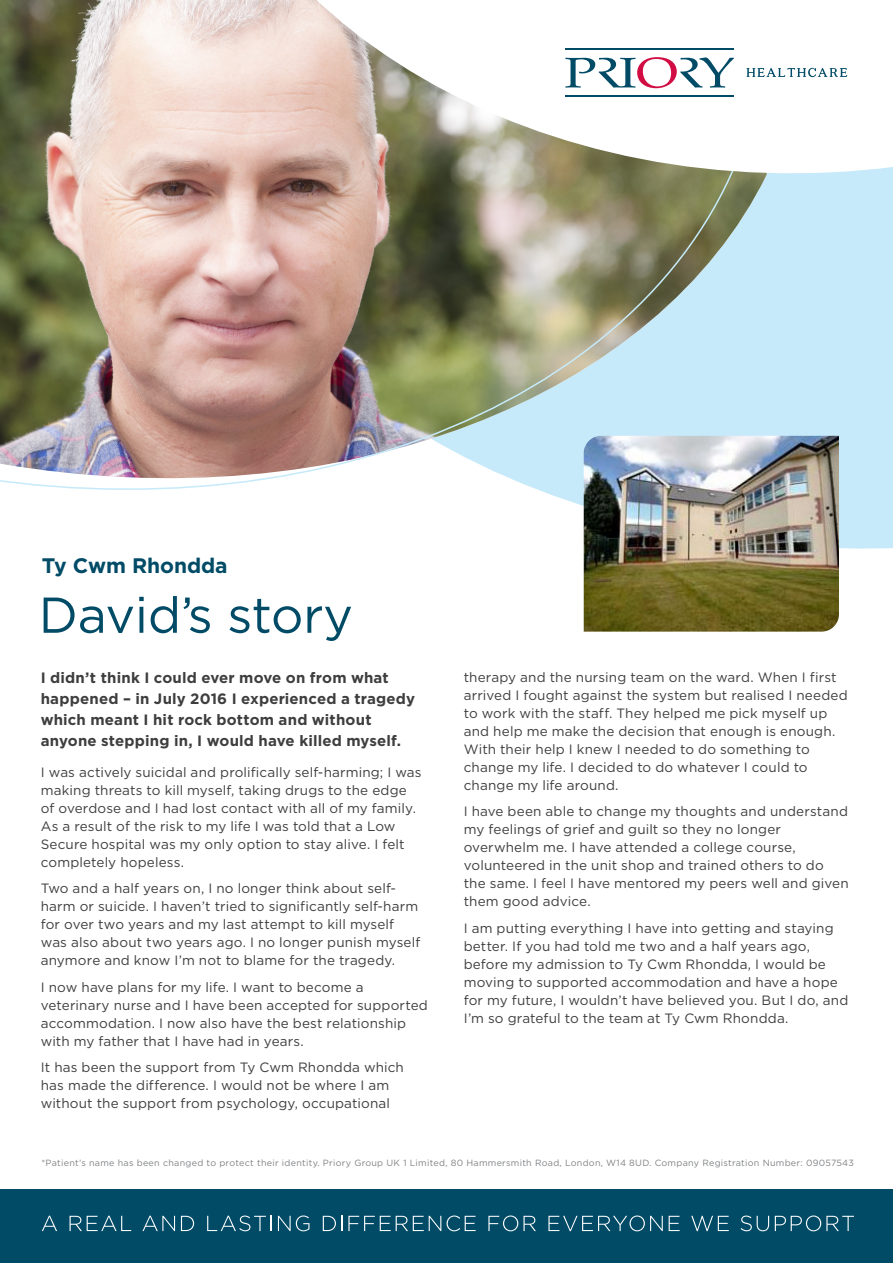
<style>
.page{position:relative;width:893px;height:1263px;background:#fff}
.page>*{position:absolute;margin:0;border:0;box-sizing:border-box;transform-origin:0 0}
.t1{font:50.25px "Gotham";letter-spacing:-.005em;color:#014b67}
.t2{font:700 21px "Gotham";letter-spacing:-.005em;color:#014b67}
.t3{font:700 15px/21px "Gotham";letter-spacing:.01em;color:#3e3e3f}
.t4{font:13.5px/18px "Gotham";letter-spacing:.01em;color:#3e3e3f}
.t5{font:9px "Gotham";letter-spacing:.03em;color:#808285}
</style>
<div class="page">
<div style="left:583px;top:189px;width:310px;height:377px;background:#c6eafa"></div>
<div style="left:816px;top:189px;width:39px;height:347px;background:#c6eafa"></div>
<img style="left:0;top:0;width:816px;height:547px">
<svg style="left:159px;top:0;width:734px;height:189px"></svg>
<svg style="left:747px;top:68px;width:100px;height:9px"></svg>
<hr style="left:565px;top:48px;width:169px;height:2px;background:#014b67">
<hr style="left:565px;top:96px;width:169px;height:1px;background:#014b67">
<svg style="left:565px;top:57px;width:169px;height:31px"></svg>
<div style="left:0;top:1189px;width:893px;height:74px;background:#014b67"></div>
<svg style="left:42px;top:1216px;width:15px;height:15px"></svg>
<svg style="left:70px;top:1216px;width:61px;height:15px"></svg>
<svg style="left:142px;top:1216px;width:33px;height:15px"></svg>
<svg style="left:181px;top:1216px;width:13px;height:15px"></svg>
<svg style="left:207px;top:1215px;width:65px;height:16px"></svg>
<svg style="left:278px;top:1215px;width:31px;height:16px"></svg>
<svg style="left:323px;top:1216px;width:19px;height:15px"></svg>
<svg style="left:348px;top:1216px;width:93px;height:15px"></svg>
<svg style="left:447px;top:1215px;width:29px;height:16px"></svg>
<svg style="left:488px;top:1215px;width:48px;height:16px"></svg>
<svg style="left:548px;top:1215px;width:115px;height:16px"></svg>
<svg style="left:669px;top:1216px;width:11px;height:15px"></svg>
<svg style="left:691px;top:1216px;width:38px;height:15px"></svg>
<svg style="left:741px;top:1215px;width:28px;height:16px"></svg>
<svg style="left:775px;top:1215px;width:79px;height:16px"></svg>
<img style="left:584px;top:436px;width:255px;height:196px">
<p class="t2" style="left:42px;top:551px;width:187px">Ty Cwm Rhondda</p>
<p class="t1" style="left:39px;top:583px;width:316px">David’s story</p>
<p class="t3" style="left:41px;top:667px;width:376px">I didn’t think I could ever move on from what happened – in July 2016 I experienced a tragedy which meant I hit rock bottom and without anyone stepping in, I would have killed myself.</p>
<p class="t4" style="left:41px;top:762px;width:382px">I was actively suicidal and prolifically self-harming; I was making threats to kill myself, taking drugs to the edge of overdose and I had lost contact with all of my family.<br>As a result of the risk to my life I was told that a Low Secure hospital was my only option to stay alive. I felt completely hopeless.</p>
<p class="t4" style="left:41px;top:879px;width:381px">Two and a half years on, I no longer think about self&shy;harm or suicide. I haven’t tried to significantly self-harm for over two years and my last attempt to kill myself was also about two years ago. I no longer punish myself anymore and know I’m not to blame for the tragedy.</p>
<p class="t4" style="left:41px;top:977px;width:389px">I now have plans for my life. I want to become a veterinary nurse and I have been accepted for supported accommodation. I now also have the best relationship with my father that I have had in years.</p>
<p class="t4" style="left:41px;top:1058px;width:365px">It has been the support from Ty Cwm Rhondda which has made the difference. I would not be where I am without the support from psychology, occupational</p>
<p class="t4" style="left:464px;top:667px;width:385px">therapy and the nursing team on the ward. When I first arrived I fought against the system but realised I needed to work with the staff. They helped me pick myself up and help me make the decision that enough is enough.<br>With their help I knew I needed to do something to change my life. I decided to do whatever I could to change my life around.</p>
<p class="t4" style="left:464px;top:802px;width:386px">I have been able to change my thoughts and understand my feelings of grief and guilt so they no longer overwhelm me. I have attended a college course, volunteered in the unit shop and trained others to do the same. I feel I have mentored my peers well and given them good advice.</p>
<p class="t4" style="left:464px;top:918px;width:386px">I am putting everything I have into getting and staying better. If you had told me two and a half years ago, before my admission to Ty Cwm Rhondda, I would be moving to supported accommodation and have a hope for my future, I wouldn’t have believed you. But I do, and I’m so grateful to the team at Ty Cwm Rhondda.</p>
<p class="t5" style="left:41px;top:1157px;width:814px">*Patient’s name has been changed to protect their identity. Priory Group UK 1 Limited, 80 Hammersmith Road, London, W14 8UD. Company Registration Number: 09057543</p>
</div>
